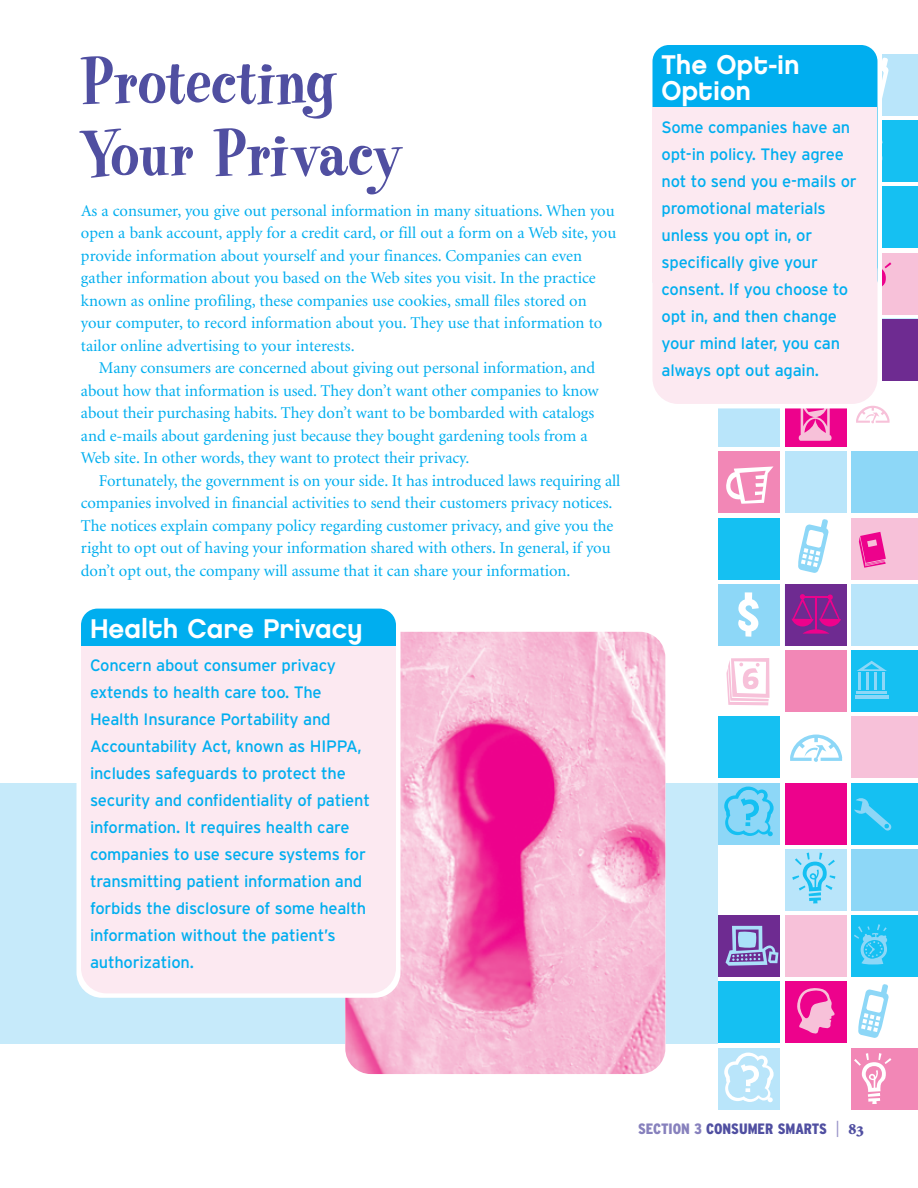
<style>
.page{position:relative;width:918px;height:1188px;background:#fff}
.page>*{position:absolute;margin:0;border:0;box-sizing:border-box;transform-origin:0 0}
.t1{font:69px/72px "Heatwave";color:#504fa1}
.t2{font:27px/25.5px "Chalet New York Nineteen Eighty";color:#fff}
.t3{font:16.5px/22.5px "Minion";letter-spacing:-.005em;color:#00aeef}
.t4{font:16.5px/27px "Interstate";letter-spacing:-.015em;color:#00aeef}
.t5{font:900 condensed 15px "Interstate";color:#504fa1}
.s1{color:#8781bd}
.s2{font-weight:300;font-stretch:normal;font-size:16.5px;color:#9a94c8}
</style>
<div class="page">
<div style="left:0;top:783px;width:888px;height:261px;background:#c6eafa"></div>
<img style="left:345px;top:632px;width:320px;height:442px;border-radius:26px">
<div style="left:718px;top:54px;width:200px;height:1058px;background:#fff"></div>
<div style="left:719px;top:385px;width:61px;height:62px;background:#b9e5fa"></div>
<div style="left:785px;top:385px;width:61px;height:62px;background:#ed028c"></div>
<div style="left:719px;top:452px;width:61px;height:61px;background:#f287b6"></div>
<div style="left:785px;top:452px;width:61px;height:61px;background:#b9e5fa"></div>
<div style="left:719px;top:518px;width:61px;height:61px;background:#15c0f2"></div>
<div style="left:719px;top:584px;width:61px;height:62px;background:#8dd7f7"></div>
<div style="left:785px;top:650px;width:61px;height:62px;background:#f287b6"></div>
<div style="left:719px;top:717px;width:61px;height:61px;background:#15c0f2"></div>
<div style="left:719px;top:783px;width:61px;height:61px;background:#8dd7f7"></div>
<div style="left:785px;top:783px;width:61px;height:61px;background:#ed028c"></div>
<div style="left:785px;top:849px;width:61px;height:62px;background:#b9e5fa"></div>
<div style="left:785px;top:915px;width:61px;height:62px;background:#f7c1d9"></div>
<div style="left:719px;top:982px;width:61px;height:61px;background:#15c0f2"></div>
<div style="left:785px;top:982px;width:61px;height:61px;background:#ed028c"></div>
<div style="left:719px;top:1048px;width:61px;height:61px;background:#b9e5fa"></div>
<div style="left:851px;top:54px;width:67px;height:62px;background:#b9e5fa"></div>
<div style="left:851px;top:120px;width:67px;height:62px;background:#15c0f2"></div>
<div style="left:851px;top:187px;width:67px;height:61px;background:#15c0f2"></div>
<div style="left:851px;top:253px;width:67px;height:61px;background:#f7c1d9"></div>
<div style="left:851px;top:452px;width:67px;height:61px;background:#8dd7f7"></div>
<div style="left:851px;top:518px;width:67px;height:61px;background:#f7c1d9"></div>
<div style="left:851px;top:584px;width:67px;height:62px;background:#b9e5fa"></div>
<div style="left:851px;top:650px;width:67px;height:62px;background:#15c0f2"></div>
<div style="left:851px;top:717px;width:67px;height:61px;background:#f7c1d9"></div>
<div style="left:851px;top:783px;width:67px;height:61px;background:#15c0f2"></div>
<div style="left:851px;top:849px;width:67px;height:62px;background:#8dd7f7"></div>
<div style="left:851px;top:915px;width:67px;height:62px;background:#15c0f2"></div>
<div style="left:851px;top:1048px;width:67px;height:61px;background:#f287b6"></div>
<div style="left:852px;top:319px;width:66px;height:61px;background:#6e2b91"></div>
<svg style="left:738px;top:592px;width:21px;height:45px"></svg>
<svg style="left:854px;top:924px;width:34px;height:40px"></svg>
<svg style="left:854px;top:798px;width:38px;height:33px"></svg>
<svg style="left:726px;top:658px;width:44px;height:47px"></svg>
<svg style="left:882px;top:262px;width:9px;height:25px"></svg>
<svg style="left:854px;top:1053px;width:37px;height:51px"></svg>
<svg style="left:792px;top:853px;width:43px;height:50px"></svg>
<svg style="left:797px;top:988px;width:38px;height:46px"></svg>
<svg style="left:799px;top:408px;width:33px;height:33px"></svg>
<svg style="left:882px;top:57px;width:7px;height:41px"></svg>
<svg style="left:798px;top:519px;width:31px;height:54px"></svg>
<svg style="left:858px;top:984px;width:31px;height:54px"></svg>
<svg style="left:718px;top:915px;width:62px;height:62px;background:#7d5aac"></svg>
<svg style="left:859px;top:532px;width:27px;height:36px"></svg>
<hr style="left:858px;top:673px;width:3px;height:17px;background:#8dd7f7">
<hr style="left:866px;top:673px;width:3px;height:17px;background:#8dd7f7">
<hr style="left:874px;top:673px;width:3px;height:17px;background:#8dd7f7">
<hr style="left:882px;top:673px;width:3px;height:17px;background:#8dd7f7">
<hr style="left:857px;top:691px;width:30px;height:3px;background:#8dd7f7">
<hr style="left:855px;top:696px;width:34px;height:3px;background:#8dd7f7">
<svg style="left:857px;top:661px;width:30px;height:10px"></svg>
<svg style="left:785px;top:584px;width:61px;height:62px;background:#822490"></svg>
<svg style="left:856px;top:408px;width:34px;height:16px"></svg>
<svg style="left:790px;top:735px;width:52px;height:27px"></svg>
<svg style="left:726px;top:466px;width:47px;height:38px"></svg>
<svg style="left:724px;top:1053px;width:50px;height:49px"></svg>
<svg style="left:724px;top:787px;width:50px;height:49px"></svg>
<div style="left:659px;top:45px;width:223px;height:363px;background:#fff"></div>
<div style="left:76px;top:606px;width:324px;height:392px;background:#fff;border-radius:26px"></div>
<div style="left:652px;top:45px;width:226px;height:251px;background:#00aeef;border-radius:16px"></div>
<div style="left:652px;top:107px;width:226px;height:175px;background:#fce9f1"></div>
<div style="left:652px;top:246px;width:226px;height:158px;background:#fce9f1;border-radius:26px"></div>
<div style="left:81px;top:609px;width:315px;height:198px;background:#00aeef;border-radius:16px"></div>
<div style="left:81px;top:646px;width:315px;height:165px;background:#fce9f1"></div>
<div style="left:81px;top:757px;width:315px;height:236px;background:#fce9f1;border-radius:26px"></div>
<h1 class="t1" style="left:81px;top:53px;width:324px">Protecting<br>Your Privacy</h1>
<p class="t3" style="left:81px;top:201px;width:537px">As a consumer, you give out personal information in many situations. When you open a bank account, apply for a credit card, or fill out a form on a Web site, you provide information about yourself and your finances. Companies can even gather information about you based on the Web sites you visit. In the practice known as online profiling, these companies use cookies, small files stored on your computer, to record information about you. They use that information to tailor online advertising to your interests.</p>
<p class="t3" style="left:81px;top:358px;width:519px;text-indent:18px">Many consumers are concerned about giving out personal information, and about how that information is used. They don’t want other companies to know about their purchasing habits. They don’t want to be bombarded with catalogs and e-mails about gardening just because they bought gardening tools from a Web site. In other words, they want to protect their privacy.</p>
<p class="t3" style="left:81px;top:471px;width:541px;text-indent:18px">Fortunately, the government is on your side. It has introduced laws requiring all companies involved in financial activities to send their customers privacy notices.<br>The notices explain company policy regarding customer privacy, and give you the right to opt out of having your information shared with others. In general, if you don’t opt out, the company will assume that it can share your information.</p>
<h2 class="t2" style="left:90px;top:618px;width:274px">Health Care Privacy</h2>
<p class="t4" style="left:90px;top:653px;width:282px">Concern about consumer privacy extends to health care too. The Health Insurance Portability and Accountability Act, known as HIPPA, includes safeguards to protect the security and confidentiality of patient information. It requires health care companies to use secure systems for transmitting patient information and forbids the disclosure of some health information without the patient’s authorization.</p>
<h2 class="t2" style="left:662px;top:55px;width:140px">The Opt-in<br>Option</h2>
<p class="t4" style="left:662px;top:115px;width:197px">Some companies have an opt-in policy. They agree not to send you e-mails or promotional materials unless you opt in, or specifically give your consent. If you choose to opt in, and then change your mind later, you can always opt out again.</p>
<p class="t5" style="left:638px;top:1123px;width:204px"><span class="s1">SECTION 3</span> CONSUMER SMARTS <span class="s2">|</span></p>
</div>
